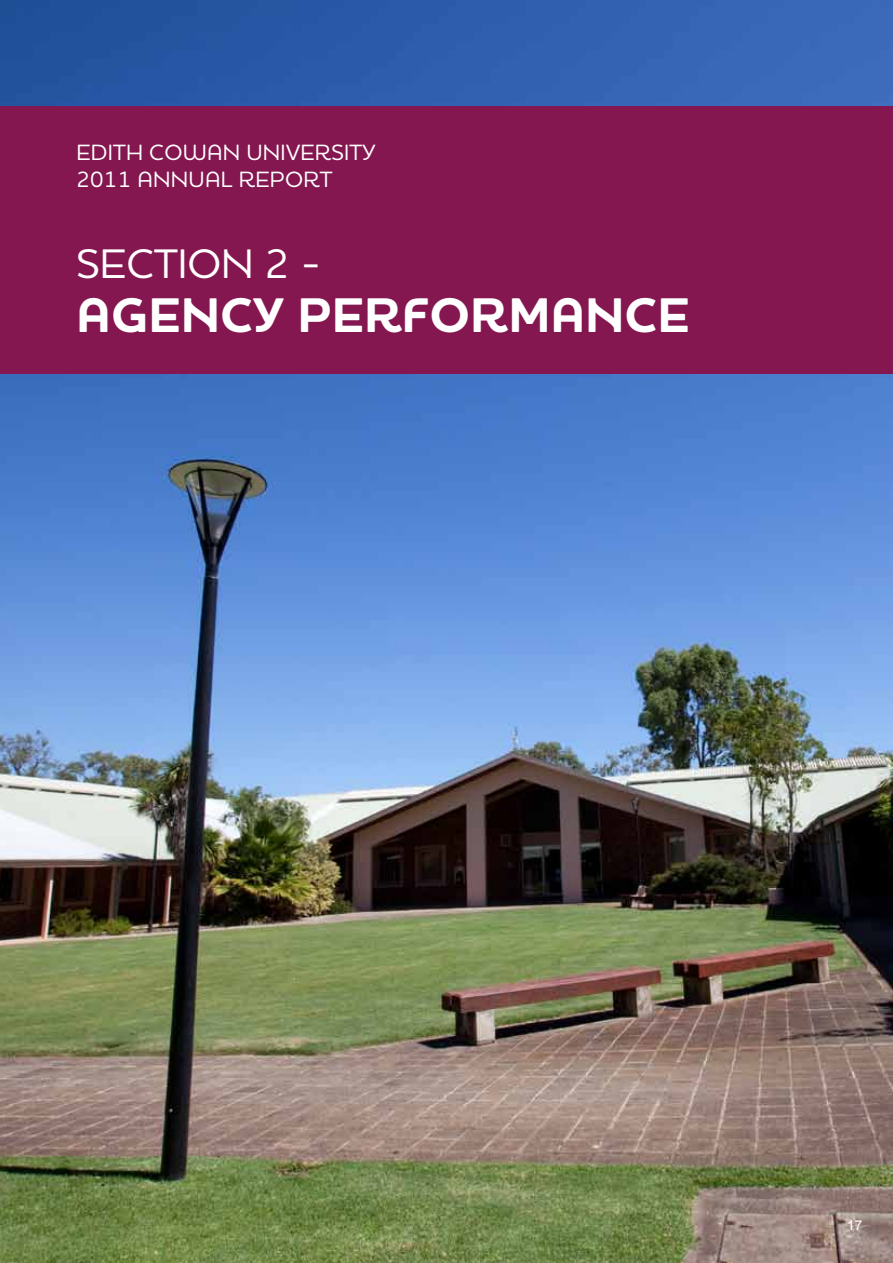
<style>
.page{position:relative;width:893px;height:1263px;background:#fff}
.page>*{position:absolute;margin:0;border:0;box-sizing:border-box;transform-origin:0 0}
.t1{font:700 49.5px "ECU Headline";letter-spacing:.01em;color:#fff}
.t2{font:500 42px "ECU Headline";color:#fff}
.t3{font:500 22.5px/27px "ECU Headline";letter-spacing:.01em;color:#fff}
.t4{font:13.5px "Arial";color:#fff}
</style>
<div class="page">
<img style="left:0;top:0;width:893px;height:1263px">
<div style="left:0;top:106px;width:893px;height:268px;background:#851750"></div>
<p class="t3" style="left:77px;top:138px;width:300px">EDITH COWAN UNIVERSITY<br>2011 ANNU</p>
<p class="t3" style="left:205px;top:165px;width:129px">AL REPORT</p>
<h2 class="t2" style="left:77px;top:237px;width:246px">SECTION 2 -</h2>
<h1 class="t1" style="left:77px;top:283px;width:615px">AGENCY PERFORMANCE</h1>
<p class="t4" style="left:847px;top:1217px;width:17px">17</p>
</div>
